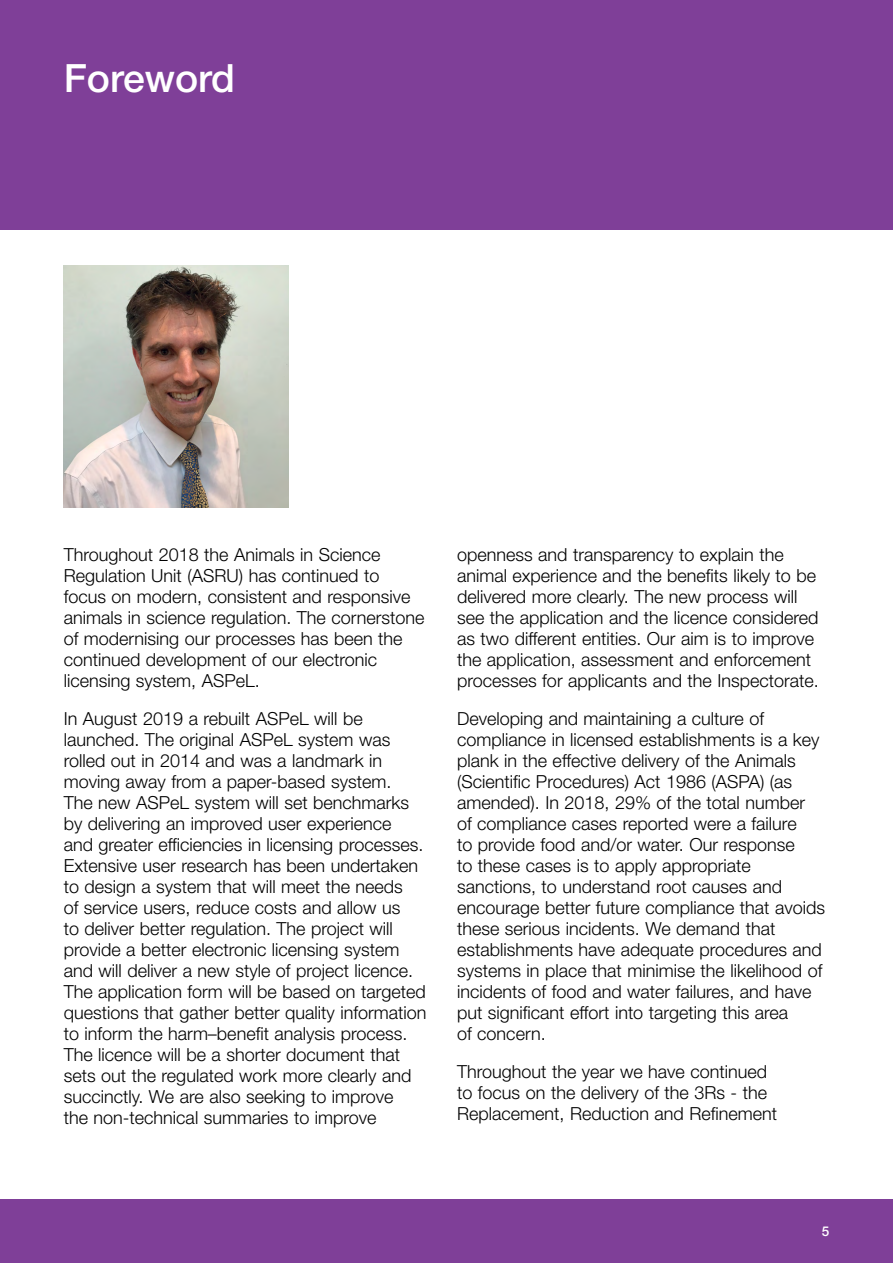
<style>
.page{position:relative;width:893px;height:1263px;background:#fff}
.page>*{position:absolute;margin:0;border:0;box-sizing:border-box;transform-origin:0 0}
.Section_Hdr_26_31_Wh{font:500 39px "Helvetica Neue LT Pro";color:#fff}
.Body_12_14_Light__5a{font:300 18px/21px "Helvetica Neue LT Pro";color:#000}
.t1{font:500 13.5px "Helvetica Neue LT Pro";color:#fff}
</style>
<div class="page">
<div style="left:0;top:1199px;width:893px;height:64px;background:#7f3f98"></div>
<div style="left:0;top:0;width:893px;height:230px;background:#7f3f98"></div>
<img style="left:64px;top:265px;width:225px;height:243px">
<h1 class="Section_Hdr_26_31_Wh" style="left:64px;top:54px;width:173px">Foreword</h1>
<p class="Body_12_14_Light__5a" style="left:64px;top:544px;width:362px">Throughout 2018 the Animals in Science Regulation Unit (ASRU) has continued to focus on modern, consistent and responsive animals in science regulation. The cornerstone of modernising our processes has been the continued development of our electronic licensing system, ASPeL.</p>
<p class="Body_12_14_Light__5a" style="left:64px;top:708px;width:364px">In August 2019 a rebuilt ASPeL will be launched. The original ASPeL system was rolled out in 2014 and was a landmark in moving away from a paper-based system.<br>The new ASPeL system will set benchmarks by delivering an improved user experience<br>and greater efficiencies in licensing processes.<br>Extensive user research has been undertaken to design a system that will meet the needs<br>of service users, reduce costs and allow us<br>to deliver better regulation. The project will provide a better electronic licensing system and will deliver a new style of project licence.<br>The application form will be based on targeted questions that gather better quality information to inform the harm–benefit analysis process.<br>The licence will be a shorter document that sets out the regulated work more clearly and succinctly. We are also seeking to improve<br>the non-technical summaries to improve</p>
<p class="Body_12_14_Light__5a" style="left:457px;top:544px;width:363px">openness and transparency to explain the animal experience and the benefits likely to be delivered more clearly. The new process will see the application and the licence considered as two different entities. Our aim is to improve the application, assessment and enforcement processes for applicants and the Inspectorate.</p>
<p class="Body_12_14_Light__5a" style="left:457px;top:708px;width:369px">Developing and maintaining a culture of compliance in licensed establishments is a key plank in the effective delivery of the Animals (Scientific Procedures) Act 1986 (ASPA) (as amended). In 2018, 29% of the total number<br>of compliance cases reported were a failure<br>to provide food and/or water. Our response<br>to these cases is to apply appropriate sanctions, to understand root causes and encourage better future compliance that avoids these serious incidents. We demand that establishments have adequate procedures and systems in place that minimise the likelihood of incidents of food and water failures, and have put significant effort into targeting this area<br>of concern.</p>
<p class="Body_12_14_Light__5a" style="left:457px;top:1061px;width:321px">Throughout the year we have continued to focus on the delivery of the 3Rs - the<br>Replacement, Reduction and Refinement</p>
<p class="t1" style="left:822px;top:1223px;width:9px">5</p>
</div>
